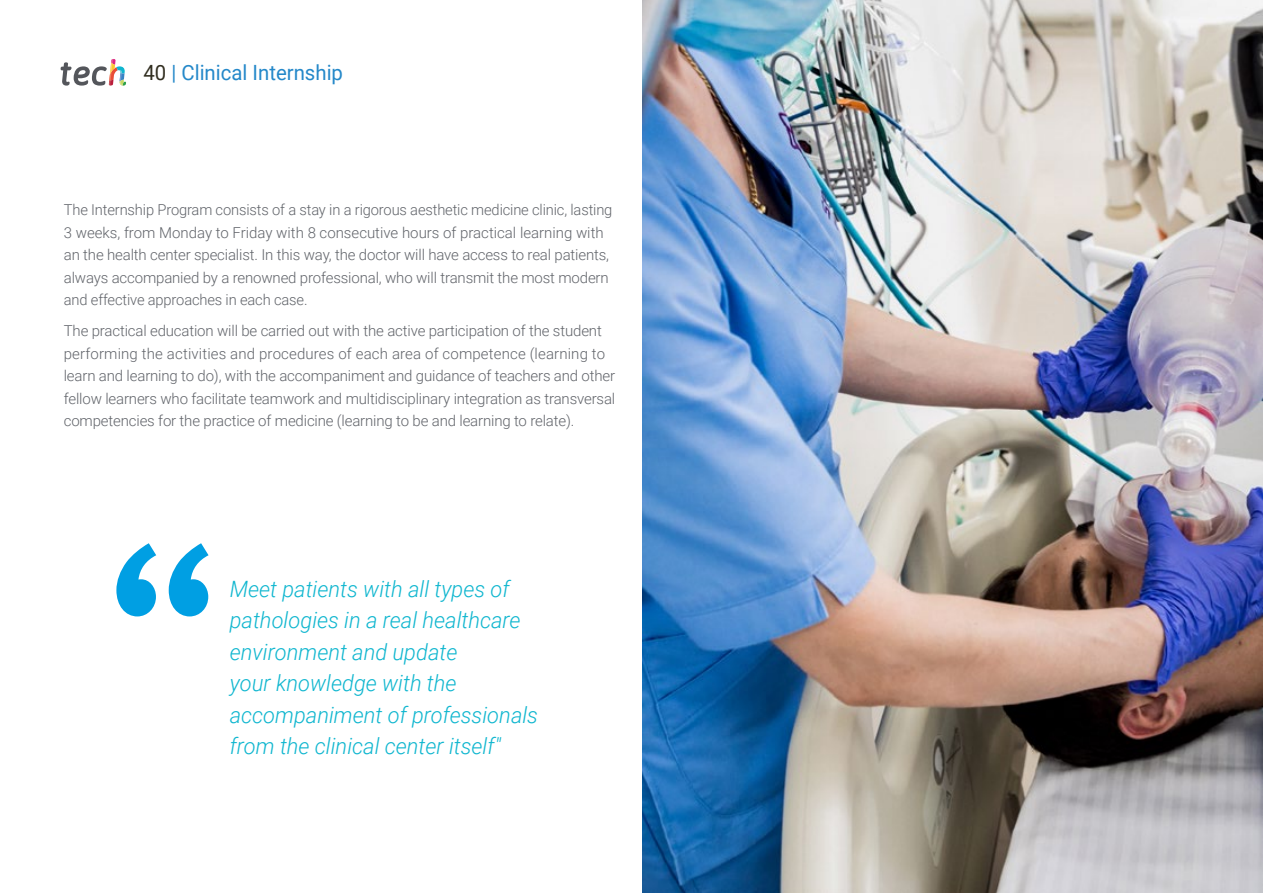
<style>
.page{position:relative;width:1263px;height:893px;background:#fff}
.page>*{position:absolute;margin:0;border:0;box-sizing:border-box;transform-origin:0 0}
.t1{font:italic 300 22.5px/31.5px "Roboto";color:#0fb6cf}
.t2{font:21px "Roboto";color:#2488c9}
.t3{font:300 15px/22.5px "Roboto";letter-spacing:-.01em;color:#61646a}
.s1{color:#312e20}
</style>
<div class="page">
<svg style="left:61px;top:59px;width:65px;height:27px"></svg>
<svg style="left:116px;top:543px;width:93px;height:73px"></svg>
<img style="left:642px;top:0;width:621px;height:893px">
<h2 class="t2" style="left:144px;top:57px;width:201px"><span class="s1">40</span> | Clinical Internship</h2>
<p class="t3" style="left:64px;top:198px;width:550px">The Internship Program consists of a stay in a rigorous aesthetic medicine clinic, lasting 3 weeks, from Monday to Friday with 8 consecutive hours of practical learning with an the health center specialist. In this way, the doctor will have access to real patients, always accompanied by a renowned professional, who will transmit the most modern and effective approaches in each case.</p>
<p class="t3" style="left:64px;top:319px;width:553px">The practical education will be carried out with the active participation of the student performing the activities and procedures of each area of competence (learning to learn and learning to do), with the accompaniment and guidance of teachers and other fellow learners who facilitate teamwork and multidisciplinary integration as transversal competencies for the practice of medicine (learning to be and learning to relate).</p>
<h1 class="t1" style="left:230px;top:572px;width:310px">Meet patients with all types of pathologies in a real healthcare environment and update<br>your knowledge with the accompaniment of professionals from the clinical center itself"</h1>
</div>
